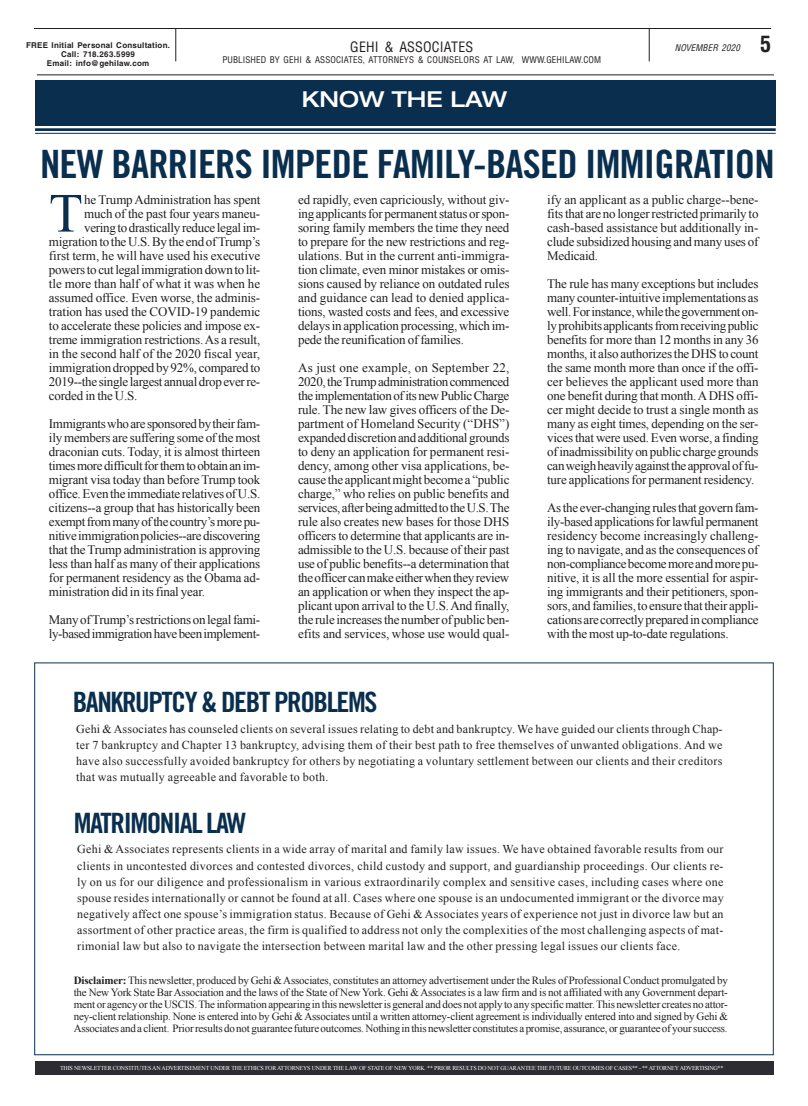
<style>
.page{position:relative;width:808px;height:1106px;background:#fff}
.page>*{position:absolute;margin:0;border:0;box-sizing:border-box;transform-origin:0 0}
.t1{font:55.3px "Times New Roman";color:#092e4e}
.t2{font:39px "Trade Gothic Bold Cond Twenty";letter-spacing:-.02em;color:#092e4e;scale:1.04 1}
.t3{font:28px "Trade Gothic Bold Cond Twenty";letter-spacing:-.05em;color:#092e4e;scale:1.04 1}
.t4{font:500 expanded 22px "Helvetica Neue";color:#fff}
.t5{font:700 condensed 22px "Helvetica";color:#231f20}
.t6{font:condensed 14px "Helvetica";letter-spacing:.01em;color:#231f20}
.t7{font:13px/14px "Times New Roman";letter-spacing:-.015em;color:#231f20;text-align:justify}
.t8{font:12px/16px "Times New Roman";letter-spacing:.025em;color:#231f20;text-align:justify}
.t9{font:11px/12px "Times New Roman";letter-spacing:-.02em;color:#231f20;text-align:justify}
.t10{font:condensed 9px "Helvetica";letter-spacing:.01em;color:#231f20}
.t11{font:italic condensed 9px "Helvetica";letter-spacing:.015em;color:#231f20}
.t12{font:700 8px/9px "Helvetica";letter-spacing:.025em;color:#231f20;text-align:center}
.t13{font:6px "Times New Roman";letter-spacing:-.03em;color:#fff}
.s1{font-weight:700}
</style>
<div class="page">
<hr style="left:34px;top:28px;width:737px;height:1px;background:#231f20">
<hr style="left:649px;top:28px;width:1px;height:33px;background:#231f20">
<hr style="left:176px;top:28px;width:1px;height:33px;background:#231f20">
<div style="left:35px;top:1061px;width:739px;height:13px;background:#2c2c32"></div>
<hr style="left:37px;top:75px;width:737px;height:1px;background:#231f20">
<hr style="left:35px;top:128px;width:741px;height:3px;background:#092e4e">
<hr style="left:35px;top:133px;width:741px;height:1px;background:#092e4e">
<div style="left:35px;top:80px;width:741px;height:45px;background:#092e4e"></div>
<p class="t6" style="left:350px;top:38px;width:125px">GEHI &amp; ASSOCIATES</p>
<h3 class="t5" style="left:760px;top:31px;width:12px">5</h3>
<p class="t10" style="left:222px;top:54px;width:380px">PUBLISHED BY GEHI &amp; ASSOCIATES, ATTORNEYS &amp; COUNSELORS AT LAW, WWW.GEHILAW.COM</p>
<p class="t12" style="left:26px;top:40px;width:145px">FREE Initial Personal Consultation.<br>Call: 718.263.5999<br>Email: info@gehilaw.com</p>
<p class="t11" style="left:675px;top:42px;width:67px">NOVEMBER 2020</p>
<h3 class="t4" style="left:302px;top:85px;width:207px">KNOW THE LAW</h3>
<h2 class="t2" style="left:40px;top:141px;width:708px">NEW BARRIERS IMPEDE FAMILY-BASED IMMIGRATION</h2>
<h1 class="t1" style="left:49px;top:176px;width:35px">T</h1>
<p class="t7" style="left:84px;top:192px;width:178px">he Trump Administration has spent</p>
<p class="t7" style="left:84px;top:206px;width:178px">much of the past four years maneu-</p>
<p class="t7" style="left:84px;top:220px;width:178px">vering to drastically reduce legal im-</p>
<p class="t7" style="left:49px;top:234px;width:213px">migration to the U.S. By the end of Trump’s</p>
<p class="t7" style="left:49px;top:248px;width:213px">first term, he will have used his executive</p>
<p class="t7" style="left:49px;top:262px;width:213px">powers to cut legal immigration down to lit-</p>
<p class="t7" style="left:49px;top:276px;width:213px">tle more than half of what it was when he</p>
<p class="t7" style="left:49px;top:290px;width:213px">assumed office. Even worse, the adminis-</p>
<p class="t7" style="left:49px;top:304px;width:213px">tration has used the COVID-19 pandemic</p>
<p class="t7" style="left:49px;top:318px;width:213px">to accelerate these policies and impose ex-</p>
<p class="t7" style="left:49px;top:332px;width:213px">treme immigration restrictions. As a result,</p>
<p class="t7" style="left:49px;top:346px;width:213px">in the second half of the 2020 fiscal year,</p>
<p class="t7" style="left:49px;top:360px;width:213px">immigration dropped by 92%, compared to</p>
<p class="t7" style="left:49px;top:374px;width:213px">2019--the single largest annual drop ever re-</p>
<p class="t7" style="left:49px;top:388px;width:90px">corded in the U.S.</p>
<p class="t7" style="left:49px;top:416px;width:213px">Immigrants who are sponsored by their fam&shy;ily members are suffering some of the most draconian cuts. Today, it is almost thirteen times more difficult for them to obtain an im&shy;migrant visa today than before Trump took office. Even the immediate relatives of U.S. citizens--a group that has historically been exempt from many of the country’s more pu&shy;nitive immigration policies--are discovering that the Trump administration is approving less than half as many of their applications for permanent residency as the Obama ad&shy;ministration did in its final year.</p>
<p class="t7" style="left:49px;top:612px;width:213px">Many of Trump’s restrictions on legal fami&shy;ly-based immigration have been implement-</p>
<p class="t7" style="left:298px;top:192px;width:213px">ed rapidly, even capriciously, without giv&shy;ing applicants for permanent status or spon&shy;soring family members the time they need to prepare for the new restrictions and reg&shy;ulations. But in the current anti-immigra&shy;tion climate, even minor mistakes or omis&shy;sions caused by reliance on outdated rules and guidance can lead to denied applica&shy;tions, wasted costs and fees, and excessive delays in application processing, which im&shy;pede the reunification of families.</p>
<p class="t7" style="left:298px;top:360px;width:213px">As just one example, on September 22, 2020, the Trump administration commenced the implementation of its new Public Charge rule. The new law gives officers of the De&shy;partment of Homeland Security (“DHS”) expanded discretion and additional grounds to deny an application for permanent resi&shy;dency, among other visa applications, be&shy;cause the applicant might become a “public charge,” who relies on public benefits and services, after being admitted to the U.S. The rule also creates new bases for those DHS officers to determine that applicants are in&shy;admissible to the U.S. because of their past use of public benefits--a determination that the officer can make either when they review an application or when they inspect the ap&shy;plicant upon arrival to the U.S. And finally, the rule increases the number of public ben&shy;efits and services, whose use would qual-</p>
<h3 class="t3" style="left:73px;top:685px;width:295px">BANKRUPTCY &amp; DEBT PROBLEMS</h3>
<p class="t7" style="left:547px;top:192px;width:213px">ify an applicant as a public charge--bene&shy;fits that are no longer restricted primarily to cash-based assistance but additionally in&shy;clude subsidized housing and many uses of Medicaid.</p>
<p class="t7" style="left:547px;top:276px;width:213px">The rule has many exceptions but includes many counter-intuitive implementations as well. For instance, while the government on&shy;ly prohibits applicants from receiving public benefits for more than 12 months in any 36 months, it also authorizes the DHS to count the same month more than once if the offi&shy;cer believes the applicant used more than one benefit during that month. A DHS offi&shy;cer might decide to trust a single month as many as eight times, depending on the ser&shy;vices that were used. Even worse, a finding of inadmissibility on public charge grounds can weigh heavily against the approval of fu&shy;ture applications for permanent residency.</p>
<p class="t7" style="left:547px;top:500px;width:213px">As the ever-changing rules that govern fam&shy;ily-based applications for lawful permanent residency become increasingly challeng&shy;ing to navigate, and as the consequences of non-compliance become more and more pu&shy;nitive, it is all the more essential for aspir&shy;ing immigrants and their petitioners, spon&shy;sors, and families, to ensure that their appli&shy;cations are correctly prepared in compliance with the most up-to-date regulations.</p>
<p class="t8" style="left:76px;top:720px;width:648px">Gehi &amp; Associates has counseled clients on several issues relating to debt and bankruptcy. We have guided our clients through Chap&shy;ter 7 bankruptcy and Chapter 13 bankruptcy, advising them of their best path to free themselves of unwanted obligations. And we have also successfully avoided bankruptcy for others by negotiating a voluntary settlement between our clients and their creditors that was mutually agreeable and favorable to both.</p>
<h3 class="t3" style="left:74px;top:806px;width:167px">MATRIMONIAL LAW</h3>
<p class="t8" style="left:77px;top:841px;width:648px">Gehi &amp; Associates represents clients in a wide array of marital and family law issues. We have obtained favorable results from our clients in uncontested divorces and contested divorces, child custody and support, and guardianship proceedings. Our clients re&shy;ly on us for our diligence and professionalism in various extraordinarily complex and sensitive cases, including cases where one spouse resides internationally or cannot be found at all. Cases where one spouse is an undocumented immigrant or the divorce may negatively affect one spouse’s immigration status. Because of Gehi &amp; Associates years of experience not just in divorce law but an assortment of other practice areas, the firm is qualified to address not only the complexities of the most challenging aspects of mat&shy;rimonial law but also to navigate the intersection between marital law and the other pressing legal issues our clients face.</p>
<p class="t9" style="left:74px;top:974px;width:656px"><span class="s1">Disclaimer:</span> This newsletter, produced by Gehi &amp; Associates, constitutes an attorney advertisement under the Rules of Professional Conduct promulgated by the New York State Bar Association and the laws of the State of New York. Gehi &amp; Associates is a law firm and is not affiliated with any Government depart&shy;ment or agency or the USCIS. The information appearing in this newsletter is general and does not apply to any specific matter. This newsletter creates no attor&shy;ney-client relationship. None is entered into by Gehi &amp; Associates until a written attorney-client agreement is individually entered into and signed by Gehi &amp; Associates and a client. Prior results do not guarantee future outcomes. Nothing in this newsletter constitutes a promise, assurance, or guarantee of your success.</p>
<p class="t13" style="left:60px;top:1063px;width:665px">THIS NEWSLETTER CONSTITUTES AN ADVERTISEMENT UNDER THE ETHICS FOR ATTORNEYS UNDER THE LAW OF STATE OF NEW YORK. ** PRIOR RESULTS DO NOT GUARANTEE THE FUTURE OUTCOMES OF CASES** - ** ATTORNEY ADVERTISING**</p>
</div>
